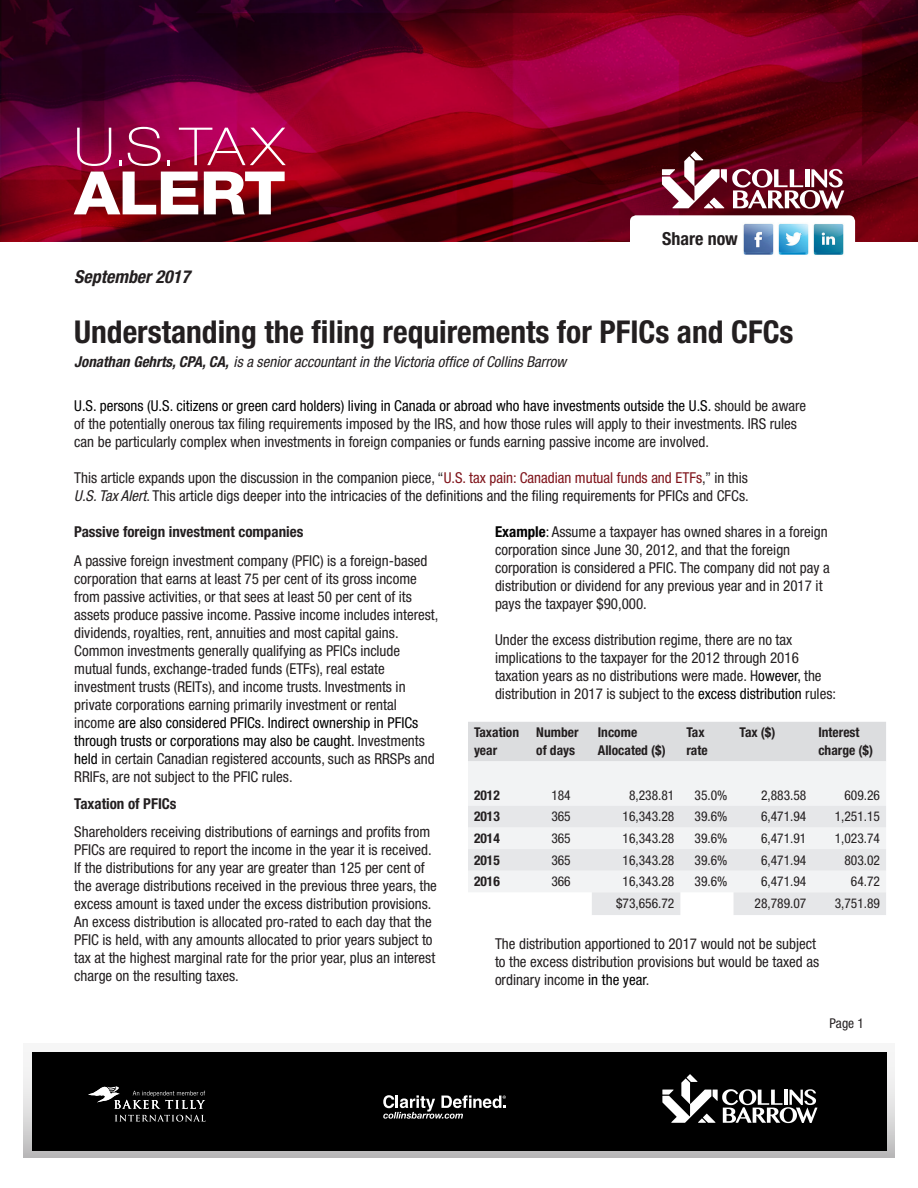
<style>
.page{position:relative;width:918px;height:1188px;background:#fff}
.page>*{position:absolute;margin:0;border:0;box-sizing:border-box;transform-origin:0 0}
.t1{font:800 60px "Helvetica Neue LT Pro";letter-spacing:-.02em;color:#fff;scale:1.08 1}
.t2{font:100 expanded 52.5px "Helvetica Neue LT Pro";color:#fff}
.t3{font:700 condensed 31.5px "Helvetica Neue LT Pro";color:#231f20}
.t4{font:italic 700 condensed 18px "Helvetica Neue LT Pro";color:#231f20}
.t5{font:700 condensed 18px "Helvetica Neue LT Pro";color:#231f20}
.Basic_Body_Text{font:condensed 15px/18px "Helvetica Neue LT Pro";color:#231f20}
.t6{font:italic condensed 15px "Helvetica Neue LT Pro";color:#231f20}
.t7{font:700 condensed 15px "Helvetica Neue LT Pro";color:#231f20}
.Basic_Body_Text-2{font:condensed 13.5px "Helvetica Neue LT Pro";color:#231f20}
.Basic_Body_Text-3{font:700 condensed 13.5px/18px "Helvetica Neue LT Pro";color:#231f20}
.s1{font-weight:700}
.s2{color:#000}
.s3{color:#7f131a}
.s4{font-style:italic}
.s5{font-weight:700;color:#000}
</style>
<div class="page">
<img style="left:0;top:0;width:918px;height:241px">
<div style="left:630px;top:215px;width:225px;height:43px;background:#fff;border-radius:6px"></div>
<img style="left:743px;top:223px;width:31px;height:32px">
<img style="left:778px;top:223px;width:31px;height:32px">
<img style="left:813px;top:223px;width:31px;height:32px">
<svg style="left:662px;top:151px;width:182px;height:58px"></svg>
<div style="left:468px;top:722px;width:418px;height:39px;background:#dcdddf"></div>
<div style="left:468px;top:761px;width:418px;height:45px;background:#f2f3f4"></div>
<svg style="left:468px;top:806px;width:418px;height:109px;fill:#ecedee"></svg>
<div style="left:23px;top:1043px;width:872px;height:114px;background:linear-gradient(to bottom,#fff,#c3c2c3)"></div>
<div style="left:32px;top:1052px;width:854px;height:99px;background:#000"></div>
<svg style="left:662px;top:1074px;width:156px;height:49px"></svg>
<svg style="left:115px;top:1115px;width:91px;height:7px"></svg>
<svg style="left:88px;top:1087px;width:117px;height:22px"></svg>
<svg style="left:383px;top:1095px;width:123px;height:24px"></svg>
<h2 class="t2" style="left:74px;top:114px;width:212px">U.S. TAX</h2>
<h1 class="t1" style="left:74px;top:157px;width:197px">ALERT</h1>
<p class="t4" style="left:74px;top:266px;width:117px">September 2017</p>
<p class="t5" style="left:662px;top:227px;width:77px">Share now</p>
<h3 class="t3" style="left:74px;top:313px;width:721px">Understanding the filing requirements for PFICs and CFCs</h3>
<p class="t6" style="left:74px;top:353px;width:494px"><span class="s1">Jonathan Gehrts, CPA, CA,</span> is a senior accountant in the Victoria office of Collins Barrow</p>
<p class="Basic_Body_Text" style="left:74px;top:397px;width:733px"><span class="s2">U.S. persons (U.S. citizens or green card holders) living in Canada or abroad who have investments outside the U.S.</span> should be aware of the potentially onerous tax filing requirements imposed by the IRS, and how those rules will apply to their investments. IRS rules can be particularly complex when investments in foreign companies or funds earning passive income are involved.</p>
<p class="Basic_Body_Text" style="left:74px;top:469px;width:676px">This article expands upon the discussion in the companion piece, “<span class="s3">U.S. tax pain: Canadian mutual funds and ETFs</span>,” in this<br><span class="s4">U.S. Tax Alert</span>. This article digs deeper into the intricacies of the definitions and the filing requirements for PFICs and CFCs.</p>
<p class="t7" style="left:74px;top:523px;width:231px">Passive foreign investment companies</p>
<p class="Basic_Body_Text" style="left:74px;top:551px;width:366px">A passive foreign investment company (PFIC) is a foreign-based corporation that earns at least 75 per cent of its gross income from passive activities, or that sees at least 50 per cent of its assets produce passive income. Passive income includes interest, dividends, royalties, rent, annuities and most capital gains.<br>Common investments generally qualifying as PFICs include mutual funds, exchange-traded funds (ETFs), real estate investment trusts (REITs), and income trusts. Investments in private corporations earning primarily investment or rental income <span class="s2">are also considered PFICs. Indirect ownership in PFICs through trusts or corporations may also be caught.</span> Investments <span class="s2">held</span> in certain Canadian registered accounts, such as RRSPs and RRIFs, are not subject to the PFIC rules.</p>
<p class="t7" style="left:74px;top:794px;width:104px">Taxation of PFICs</p>
<p class="Basic_Body_Text" style="left:74px;top:823px;width:364px">Shareholders receiving distributions of earnings and profits from PFICs are required to report the income in the year it is received.<br>If the distributions for any year are greater than 125 per cent of the average distributions received in the previous three years, the excess amount is taxed under the excess distribution provisions.<br>An excess distribution is allocated pro-rated to each day that the PFIC is held, with any amounts allocated to prior years subject to tax at the highest marginal rate for the prior year, plus an interest charge on the resulting taxes.</p>
<p class="Basic_Body_Text" style="left:495px;top:523px;width:336px"><span class="s5">Example</span><span class="s2">:</span> Assume a taxpayer has owned shares in a foreign corporation since June 30, 2012, and that the foreign corporation is considered a PFIC. The company did not pay a distribution or dividend for any previous year and in 2017 it pays the taxpayer $90,000.</p>
<p class="Basic_Body_Text" style="left:495px;top:631px;width:343px">Under the excess distribution regime, there are no tax implications to the taxpayer for the 2012 through 2016 taxation years as no distributions were made. H<span class="s2">owever,</span> the distribution in 2017 is subject to the <span class="s2">excess distribution</span> rules:</p>
<p class="Basic_Body_Text-3" style="left:474px;top:724px;width:47px">Taxation year</p>
<p class="Basic_Body_Text-3" style="left:536px;top:724px;width:44px">Number of days</p>
<p class="Basic_Body_Text-3" style="left:598px;top:724px;width:69px">Income<br>Allocated ($)</p>
<p class="Basic_Body_Text-3" style="left:686px;top:724px;width:23px">Tax rate</p>
<p class="Basic_Body_Text-3" style="left:740px;top:724px;width:37px">Tax ($)</p>
<p class="Basic_Body_Text-3" style="left:818px;top:724px;width:56px">Interest charge ($)</p>
<p class="Basic_Body_Text-3" style="left:474px;top:786px;width:27px">2012</p>
<p class="Basic_Body_Text-2" style="left:551px;top:787px;width:21px">184</p>
<p class="Basic_Body_Text-2" style="left:629px;top:787px;width:47px">8,238.81</p>
<p class="Basic_Body_Text-2" style="left:695px;top:787px;width:34px">35.0%</p>
<p class="Basic_Body_Text-2" style="left:761px;top:787px;width:47px">2,883.58</p>
<p class="Basic_Body_Text-2" style="left:844px;top:787px;width:37px">609.26</p>
<p class="Basic_Body_Text-3" style="left:474px;top:808px;width:27px">2013</p>
<p class="Basic_Body_Text-2" style="left:551px;top:809px;width:21px">365</p>
<p class="Basic_Body_Text-2" style="left:623px;top:809px;width:53px">16,343.28</p>
<p class="Basic_Body_Text-2" style="left:695px;top:809px;width:34px">39.6%</p>
<p class="Basic_Body_Text-2" style="left:761px;top:809px;width:47px">6,471.94</p>
<p class="Basic_Body_Text-2" style="left:835px;top:809px;width:47px">1,251.15</p>
<p class="Basic_Body_Text-3" style="left:474px;top:829px;width:27px">2014</p>
<p class="Basic_Body_Text-2" style="left:551px;top:830px;width:21px">365</p>
<p class="Basic_Body_Text-2" style="left:623px;top:830px;width:53px">16,343.28</p>
<p class="Basic_Body_Text-2" style="left:695px;top:830px;width:34px">39.6%</p>
<p class="Basic_Body_Text-2" style="left:761px;top:830px;width:47px">6,471.91</p>
<p class="Basic_Body_Text-2" style="left:835px;top:830px;width:47px">1,023.74</p>
<p class="Basic_Body_Text-3" style="left:474px;top:851px;width:27px">2015</p>
<p class="Basic_Body_Text-2" style="left:551px;top:852px;width:21px">365</p>
<p class="Basic_Body_Text-2" style="left:623px;top:852px;width:53px">16,343.28</p>
<p class="Basic_Body_Text-2" style="left:695px;top:852px;width:34px">39.6%</p>
<p class="Basic_Body_Text-2" style="left:761px;top:852px;width:47px">6,471.94</p>
<p class="Basic_Body_Text-2" style="left:844px;top:852px;width:37px">803.02</p>
<p class="Basic_Body_Text-3" style="left:474px;top:873px;width:27px">2016</p>
<p class="Basic_Body_Text-2" style="left:551px;top:874px;width:21px">366</p>
<p class="Basic_Body_Text-2" style="left:623px;top:874px;width:53px">16,343.28</p>
<p class="Basic_Body_Text-2" style="left:695px;top:874px;width:34px">39.6%</p>
<p class="Basic_Body_Text-2" style="left:761px;top:874px;width:47px">6,471.94</p>
<p class="Basic_Body_Text-2" style="left:851px;top:874px;width:31px">64.72</p>
<p class="Basic_Body_Text-2" style="left:616px;top:895px;width:60px">$73,656.72</p>
<p class="Basic_Body_Text-2" style="left:755px;top:895px;width:53px">28,789.07</p>
<p class="Basic_Body_Text-2" style="left:835px;top:895px;width:47px">3,751.89</p>
<p class="Basic_Body_Text" style="left:495px;top:934px;width:326px">The distribution apportioned to 2017 would not be subject to the excess distribution provisions but would be taxed as ordinary income <span class="s2">in the year</span>.</p>
<p class="Basic_Body_Text-2" style="left:830px;top:1016px;width:36px">Page 1</p>
</div>
